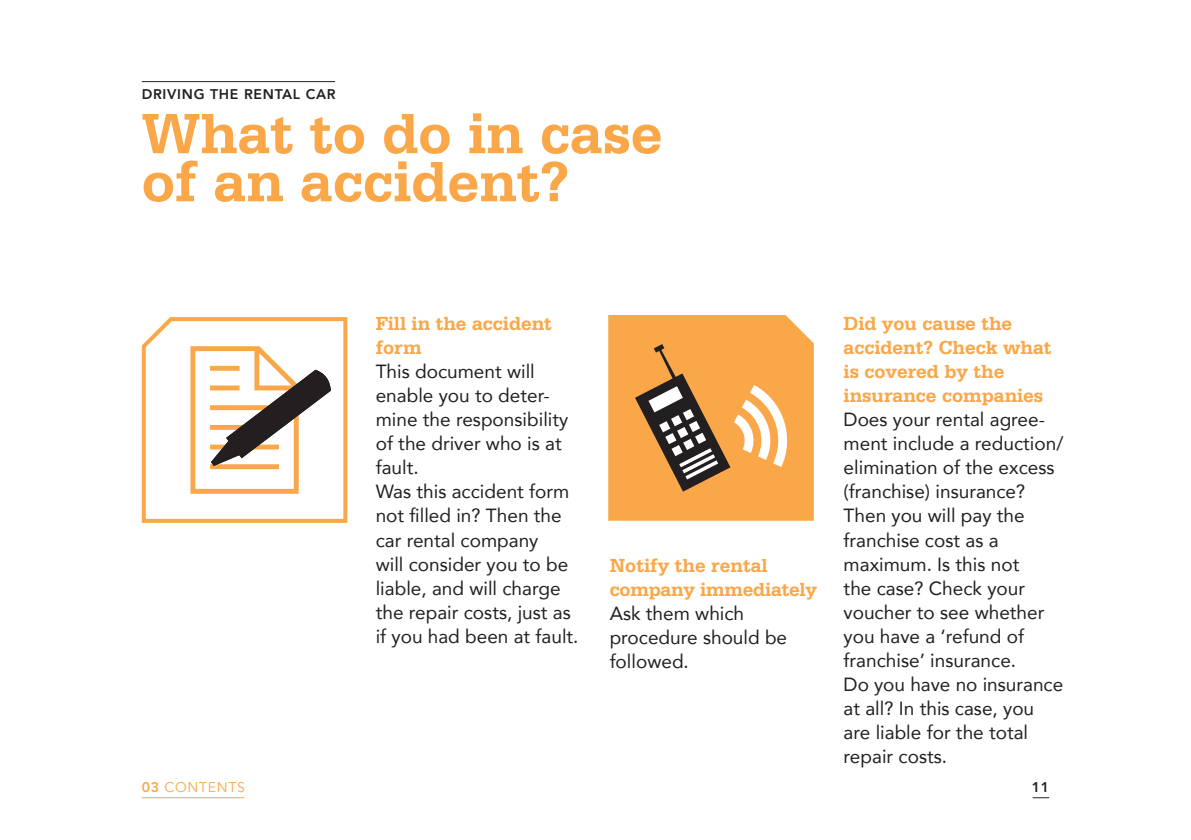
<style>
.page{position:relative;width:1191px;height:840px;background:#fff}
.page>*{position:absolute;margin:0;border:0;box-sizing:border-box;transform-origin:0 0}
.kop{font:700 60px/48px "Serifa BT";color:#f9a748}
.TK{font:700 20px/24px "Serifa BT";color:#f9a748}
.body{font:19px/24px "Avenir";color:#231f20}
.overlees{font:800 14px "Avenir";letter-spacing:.05em;color:#231f20}
.t1{font:14px "Avenir";letter-spacing:.05em;color:#f9a748}
.s1{font-weight:800}
</style>
<div class="page">
<hr style="left:142px;top:796px;width:102px;height:1px;background:#f9a748">
<div style="left:608px;top:315px;width:206px;height:206px;background:#f9a748"></div>
<svg style="left:635px;top:344px;width:154px;height:147px"></svg>
<hr style="left:142px;top:81px;width:193px;height:1px;background:#231f20">
<svg style="left:141px;top:317px;width:207px;height:206px"></svg>
<svg style="left:190px;top:346px;width:141px;height:147px"></svg>
<p class="overlees" style="left:142px;top:83px;width:195px">DRIVING THE RENTAL CAR</p>
<p class="kop" style="left:142px;top:108px;width:522px">What to do in case of an accident?</p>
<p class="TK" style="left:376px;top:311px;width:178px">Fill in the accident form</p>
<p class="body" style="left:376px;top:359px;width:194px">This document will enable you to deter&shy;mine the responsibility of the driver who is at fault.</p>
<p class="body" style="left:376px;top:479px;width:204px">Was this accident form not filled in? Then the car rental company<br>will consider you to be liable, and will charge the repair costs, just as if you had been at fault.</p>
<p class="TK" style="left:609px;top:552px;width:209px">Notify the rental company immediately</p>
<p class="body" style="left:609px;top:600px;width:179px">Ask them which procedure should be followed.</p>
<p class="TK" style="left:843px;top:311px;width:209px">Did you cause the accident? Check what is covered by the insurance companies</p>
<p class="body" style="left:843px;top:407px;width:221px">Does your rental agree&shy;ment include a reduction/ elimination of the excess (franchise) insurance?<br>Then you will pay the franchise cost as a maximum. Is this not<br>the case? Check your voucher to see whether you have a ‘refund of franchise’ insurance.</p>
<p class="body" style="left:843px;top:671px;width:221px">Do you have no insurance at all? In this case, you are liable for the total repair costs.</p>
<p class="t1" style="left:142px;top:778px;width:105px"><span class="s1">03</span> CONTENTS</p>
<p class="overlees" style="left:1032px;top:775px;width:19px">11</p>
</div>
